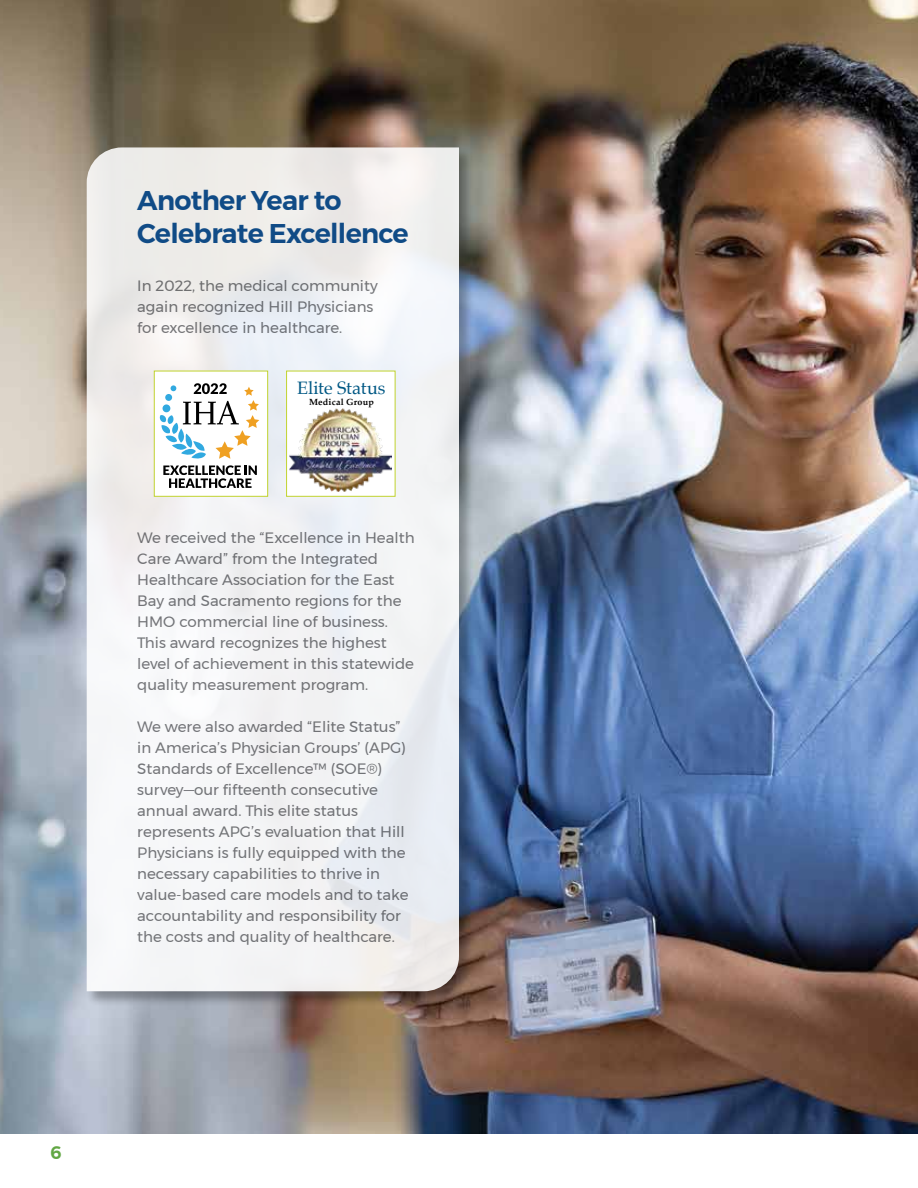
<style>
.page{position:relative;width:918px;height:1188px;background:#fff}
.page>*{position:absolute;margin:0;border:0;box-sizing:border-box;transform-origin:0 0}
.t1{font:600 27px/33px "Montserrat";letter-spacing:-.025em;color:#104b86}
.t2{font:18px "Palatino";letter-spacing:-.005em;color:#005884}
.t3{font:600 18px "Montserrat";color:#62a744}
.t4{font:15px/21px "Montserrat";color:#77787b}
.t5{font:700 9px "Palatino";letter-spacing:.02em;color:#000}
</style>
<div class="page">
<img style="left:0;top:0;width:918px;height:1134px">
<div style="left:86px;top:147px;width:389px;height:860px;background:#000;opacity:.35"></div>
<svg style="left:87px;top:147px;width:372px;height:844px;fill:#f2f2f4"></svg>
<div style="left:154px;top:371px;width:114px;height:126px;background:#fff;border:1px solid #c1d32f"></div>
<div style="left:286px;top:371px;width:109px;height:126px;background:#fff;border:1px solid #c1d32f"></div>
<svg style="left:163px;top:465px;width:94px;height:23px"></svg>
<svg style="left:160px;top:383px;width:99px;height:76px"></svg>
<img style="left:290px;top:409px;width:101px;height:83px">
<h1 class="t1" style="left:137px;top:184px;width:273px">Another Year to<br>Celebrate Excellence</h1>
<p class="t4" style="left:137px;top:275px;width:242px">In 2022, the medical community again recognized Hill Physicians for excellence in healthcare.</p>
<p class="t2" style="left:297px;top:373px;width:90px">Elite Status</p>
<p class="t5" style="left:309px;top:394px;width:66px">Medical Group</p>
<p class="t4" style="left:137px;top:527px;width:279px">We received the “Excellence in Health Care Award” from the Integrated Healthcare Association for the East Bay and Sacramento regions for the HMO commercial line of business.<br>This award recognizes the highest level of achievement in this statewide quality measurement program.</p>
<p class="t4" style="left:137px;top:716px;width:273px">We were also awarded “Elite Status” in America’s Physician Groups’ (APG)<br>Standards of Excellence™ (SOE®) survey—our fifteenth consecutive annual award. This elite status represents APG’s evaluation that Hill Physicians is fully equipped with the necessary capabilities to thrive in value-based care models and to take accountability and responsibility for the costs and quality of healthcare.</p>
<p class="t3" style="left:50px;top:1138px;width:13px">6</p>
</div>
